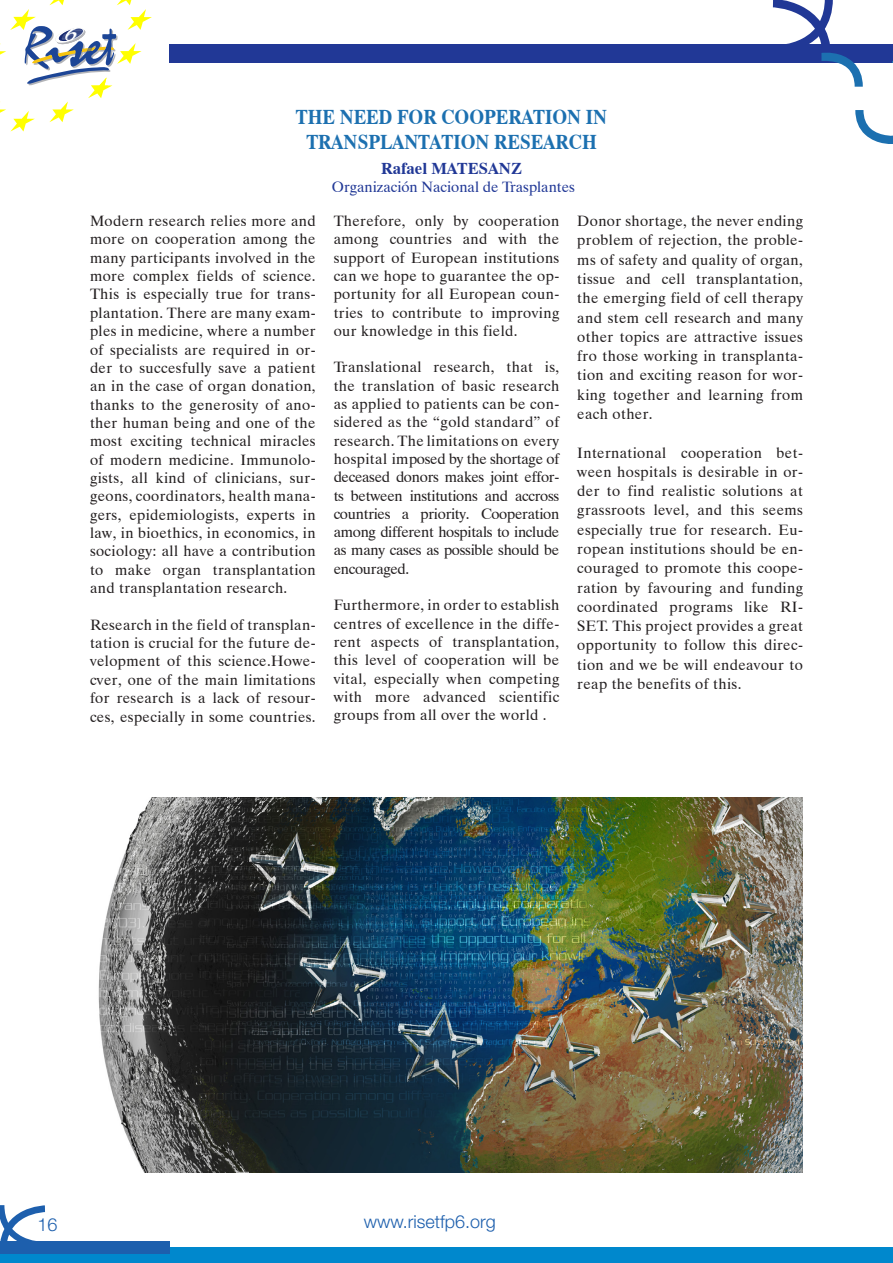
<style>
.page{position:relative;width:893px;height:1263px;background:#fff}
.page>*{position:absolute;margin:0;border:0;box-sizing:border-box;transform-origin:0 0}
.t1{font:700 21px/25.2px "Dutch 801 BT";color:#1c70b0;text-align:center;scale:.9 1}
.t2{font:300 18px "Helvetica Neue";color:#1d5fad}
.t3{font:700 16.5px "Dutch 801 BT";color:#213896}
.t4{font:15px/18.3px "Dutch 801 BT";letter-spacing:.025em;color:#231f20;text-align:justify}
.t5{font:15px "Dutch 801 BT";color:#213896}
</style>
<div class="page">
<svg style="left:0;top:0;width:152px;height:132px"></svg>
<div style="left:169px;top:45px;width:724px;height:16px;background:#213896"></div>
<hr style="left:169px;top:61px;width:724px;height:2px;background:#213896">
<svg style="left:773px;top:0;width:90px;height:87px"></svg>
<div style="left:0;top:1247px;width:893px;height:16px;background:#0088cd"></div>
<div style="left:0;top:1241px;width:170px;height:13px;background:#1d5fad"></div>
<svg style="left:0;top:1205px;width:45px;height:36px"></svg>
<svg style="left:855px;top:110px;width:38px;height:34px"></svg>
<img style="left:98px;top:798px;width:705px;height:375px">
<h1 class="t1" style="left:296px;top:104px;width:347px">THE NEED FOR COOPERATION IN<br>TRANSPLANTATION RESEARCH</h1>
<p class="t4" style="left:90px;top:212px;width:227px">Modern research relies more and more on cooperation among the many participants involved in the more complex fields of science.<br>This is especially true for trans&shy;plantation. There are many exam&shy;ples in medicine, where a number of specialists are required in or&shy;der to succesfully save a patient an in the case of organ donation, thanks to the generosity of ano&shy;ther human being and one of the most exciting technical miracles of modern medicine. Immunolo&shy;gists, all kind of clinicians, sur&shy;geons, coordinators, health mana&shy;gers, epidemiologists, experts in law, in bioethics, in economics, in sociology: all have a contribution to make organ transplantation and transplantation research.</p>
<p class="t4" style="left:90px;top:615px;width:227px">Research in the field of transplan&shy;tation is crucial for the future de&shy;velopment of this science.Howe&shy;cver, one of the main limitations for research is a lack of resour&shy;ces, especially in some countries.</p>
<p class="t3" style="left:381px;top:158px;width:142px">Rafael MATESANZ</p>
<p class="t5" style="left:332px;top:177px;width:245px">Organización Nacional de Trasplantes</p>
<p class="t4" style="left:334px;top:212px;width:227px">Therefore, only by cooperation among countries and with the support of European institutions can we hope to guarantee the op&shy;portunity for all European coun&shy;tries to contribute to improving our knowledge in this field.</p>
<p class="t4" style="left:334px;top:358px;width:227px">Translational research, that is, the translation of basic research as applied to patients can be con&shy;sidered as the “gold standard” of research. The limitations on every hospital imposed by the shortage of deceased donors makes joint effor&shy;ts between institutions and accross countries a priority. Cooperation among different hospitals to include as many cases as possible should be encouraged.</p>
<p class="t4" style="left:334px;top:596px;width:227px">Furthermore, in order to establish centres of excellence in the diffe&shy;rent aspects of transplantation, this level of cooperation will be vital, especially when competing with more advanced scientific groups from all over the world .</p>
<p class="t4" style="left:577px;top:211px;width:227px;line-height:19.4px">Donor shortage, the never ending problem of rejection, the proble&shy;ms of safety and quality of organ, tissue and cell transplantation, the emerging field of cell therapy and stem cell research and many other topics are attractive issues fro those working in transplanta&shy;tion and exciting reason for wor&shy;king together and learning from each other.</p>
<p class="t4" style="left:577px;top:442px;width:227px;line-height:19.4px">International cooperation bet&shy;ween hospitals is desirable in or&shy;der to find realistic solutions at grassroots level, and this seems especially true for research. Eu&shy;ropean institutions should be en&shy;couraged to promote this coope&shy;ration by favouring and funding coordinated programs like RI-SET. This project provides a great opportunity to follow this direc&shy;tion and we be will endeavour to reap the benefits of this.</p>
<p class="t2" style="left:37px;top:1214px;width:22px">16</p>
<p class="t2" style="left:364px;top:1211px;width:134px">www.risetfp6.org</p>
</div>
